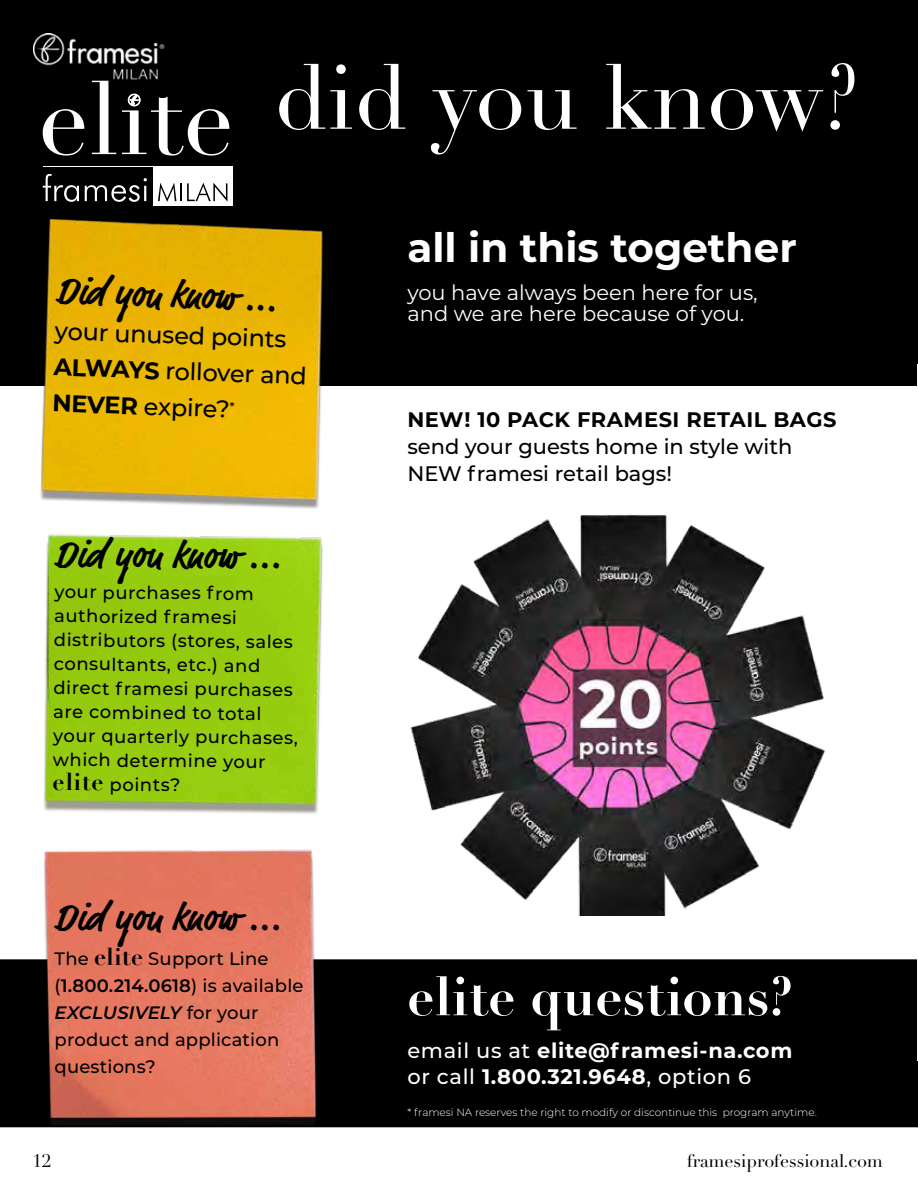
<style>
.page{position:relative;width:918px;height:1188px;background:#fff}
.page>*{position:absolute;margin:0;border:0;box-sizing:border-box;transform-origin:0 0}
.t1{font:90px "Didot";color:#fff}
.t2{font:700 54px "Didot LT Pro";color:#fff}
.t3{font:700 40.5px "Montserrat";color:#fff}
.t4{font:700 39px "Market Pro";color:#000}
.t5{font:500 24px/36px "Montserrat";color:#000}
.t6{font:700 21px/25.2px "Montserrat";letter-spacing:.03em;color:#fff}
.t7{font:21px/21px "Montserrat";color:#fff}
.t8{font:500 21px/27px "Montserrat";color:#000}
.t9{font:700 21px "Montserrat";letter-spacing:.025em;color:#000}
.t10{font:500 18px/24px "Montserrat";letter-spacing:.02em;color:#000}
.t11{font:18px "Didot LT Pro";color:#000}
.t12{font:300 10.5px "Montserrat";color:#fff}
.s1{font-weight:700}
.s2{font-family:"Didot LT Pro";font-weight:700;font-size:24px}
.s3{font-weight:600}
.s4{font-weight:600;font-style:italic}
.s5{font-weight:500}
</style>
<div class="page">
<div style="left:0;top:0;width:917px;height:386px;background:#000"></div>
<img style="left:38px;top:208px;width:300px;height:301px">
<div style="left:0;top:959px;width:917px;height:168px;background:#000"></div>
<div style="left:153px;top:167px;width:80px;height:39px;background:#fff"></div>
<svg style="left:43px;top:109px;width:41px;height:47px"></svg>
<svg style="left:92px;top:95px;width:24px;height:59px"></svg>
<hr style="left:43px;top:166px;width:190px;height:1px;background:#fff">
<svg style="left:122px;top:94px;width:107px;height:62px"></svg>
<svg style="left:43px;top:174px;width:36px;height:28px"></svg>
<svg style="left:85px;top:178px;width:62px;height:24px"></svg>
<svg style="left:158px;top:183px;width:69px;height:19px"></svg>
<img style="left:38px;top:534px;width:300px;height:594px">
<img style="left:410px;top:514px;width:415px;height:401px">
<svg style="left:917px;top:0;width:1px;height:1127px"></svg>
<hr style="left:917px;top:364px;width:1px;height:697px;background:#fff">
<img style="left:34px;top:34px;width:163px;height:61px">
<h1 class="t1" style="left:275px;top:44px;width:586px">did you know?</h1>
<h3 class="t4" style="left:57px;top:264px;width:222px;rotate:2deg">Did you know ...</h3>
<h3 class="t5" style="left:56px;top:312px;width:255px;rotate:2deg">your unused points<br><span class="s1">ALWAYS</span> rollover and<br><span class="s1">NEVER</span> expire?<sup>*</sup></h3>
<h3 class="t4" style="left:55px;top:526px;width:228px;rotate:1deg">Did you know ...</h3>
<p class="t10" style="left:53px;top:580px;width:247px">your purchases from authorized framesi distributors (stores, sales consultants, etc.) and direct framesi purchases are combined to total your quarterly purchases, which determine your <span class="s2">elite</span> points?</p>
<h3 class="t4" style="left:55px;top:891px;width:228px">Did you know ...</h3>
<p class="t10" style="left:55px;top:944px;width:250px;line-height:27px">The <span class="s2">elite</span> Support Line (<span class="s3">1.800.214.0618</span>) is available<br><span class="s4">EXCLUSIVELY</span> for your product and application questions?</p>
<h3 class="t3" style="left:407px;top:219px;width:391px">all in this together</h3>
<p class="t7" style="left:407px;top:281px;width:352px">you have always been here for us, and we are here because of you.</p>
<p class="t9" style="left:407px;top:404px;width:431px">NEW! 10 PACK FRAMESI RETAIL BAGS</p>
<p class="t8" style="left:407px;top:432px;width:386px">send your guests home in style with<br>NEW framesi retail bags!</p>
<h2 class="t2" style="left:407px;top:963px;width:388px">elite questions?</h2>
<p class="t6" style="left:407px;top:1037px;width:386px"><span class="s5">email us at</span> elite@framesi-na.com <span class="s5">or call</span> 1.800.321.9648<span class="s5">, option 6</span></p>
<p class="t12" style="left:407px;top:1105px;width:411px">* framesi NA reserves the right to modify or discontinue this program anytime.</p>
<p class="t11" style="left:32px;top:1150px;width:20px">12</p>
<p class="t11" style="left:688px;top:1150px;width:197px">framesiprofessional.com</p>
</div>
